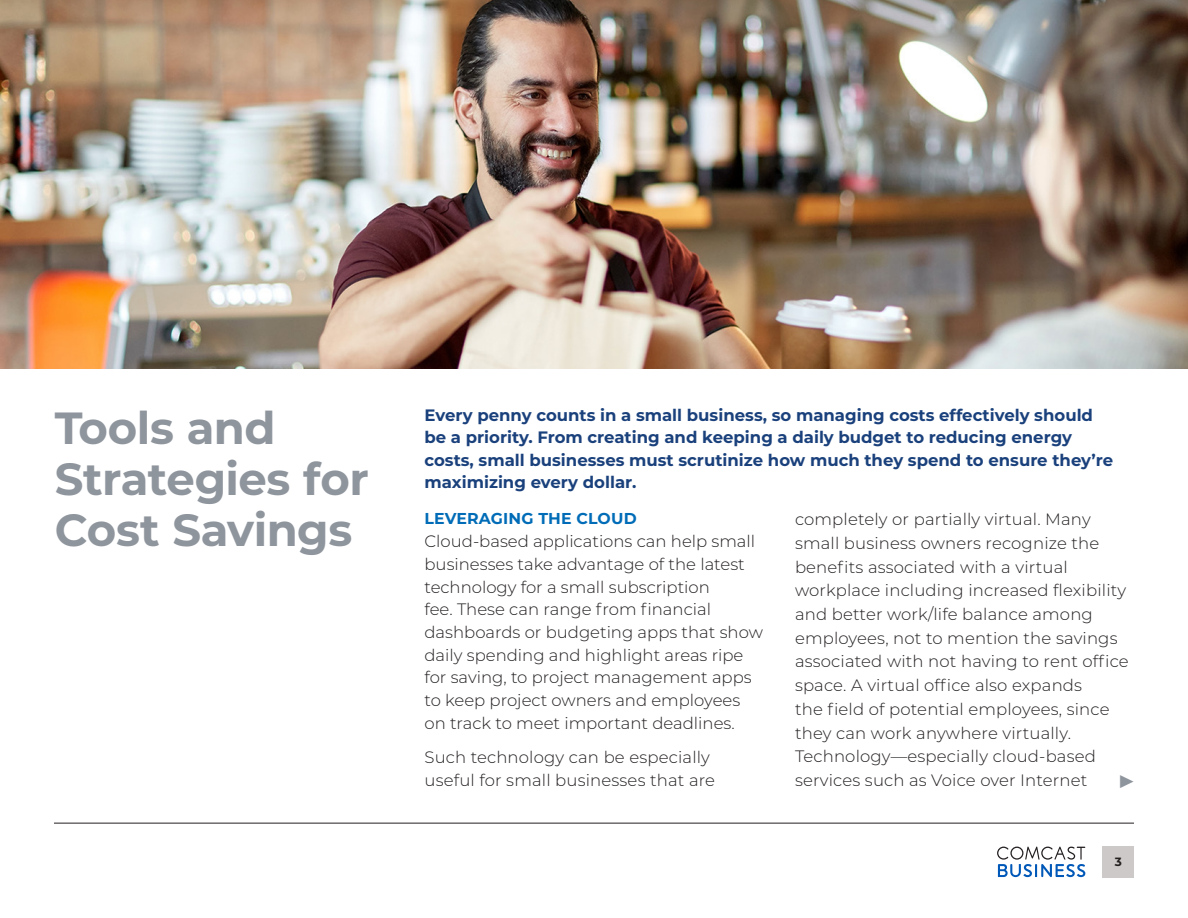
<style>
.page{position:relative;width:1188px;height:918px;background:#fff}
.page>*{position:absolute;margin:0;border:0;box-sizing:border-box;transform-origin:0 0}
.Head_2{font:700 45px/51px "Montserrat";letter-spacing:-.01em;color:#8f959d}
._1_text{font:300 16.5px/23.7px "Montserrat";letter-spacing:.005em;color:#231f20}
._1_text_first_para{font:700 16.5px/22.5px "Montserrat";color:#1a417c}
.t1{font:700 16.5px "Source Sans Pro";color:#8f959d}
.Subhead_Blue_Caps{font:700 15.75px "Montserrat";letter-spacing:.01em;color:#006cb7}
.page_number{font:700 12px "Montserrat";color:#231f20}
</style>
<div class="page">
<hr style="left:54px;top:823px;width:1080px;height:1px;background:#231f20">
<div style="left:1102px;top:846px;width:32px;height:32px;background:#cdc9c8"></div>
<svg style="left:997px;top:847px;width:88px;height:30px"></svg>
<img style="left:0;top:0;width:1188px;height:369px">
<p class="Head_2" style="left:55px;top:400px;width:316px">Tools and<br>Strategies for<br>Cost Savings</p>
<p class="_1_text_first_para" style="left:424px;top:403px;width:690px">Every penny counts in a small business, so managing costs effectively should be a priority. From creating and keeping a daily budget to reducing energy costs, small businesses must scrutinize how much they spend to ensure they’re maximizing every dollar.</p>
<p class="Subhead_Blue_Caps" style="left:424px;top:508px;width:214px">LEVERAGING THE CLOUD</p>
<p class="_1_text" style="left:424px;top:529px;width:340px;line-height:22.6px">Cloud-based applications can help small businesses take advantage of the latest technology for a small subscription<br>fee. These can range from financial dashboards or budgeting apps that show daily spending and highlight areas ripe for saving, to project management apps to keep project owners and employees on track to meet important deadlines.</p>
<p class="_1_text" style="left:424px;top:746px;width:292px;line-height:22.6px">Such technology can be especially useful for small businesses that are</p>
<p class="_1_text" style="left:795px;top:507px;width:335px">completely or partially virtual. Many small business owners recognize the benefits associated with a virtual workplace including increased flexibility and better work/life balance among employees, not to mention the savings associated with not having to rent office space. A virtual office also expands<br>the field of potential employees, since they can work anywhere virtually.<br>Technology—especially cloud-based services such as Voice over Internet</p>
<p class="t1" style="left:1120px;top:771px;width:16px">▶</p>
<p class="page_number" style="left:1115px;top:853px;width:9px">3</p>
</div>
